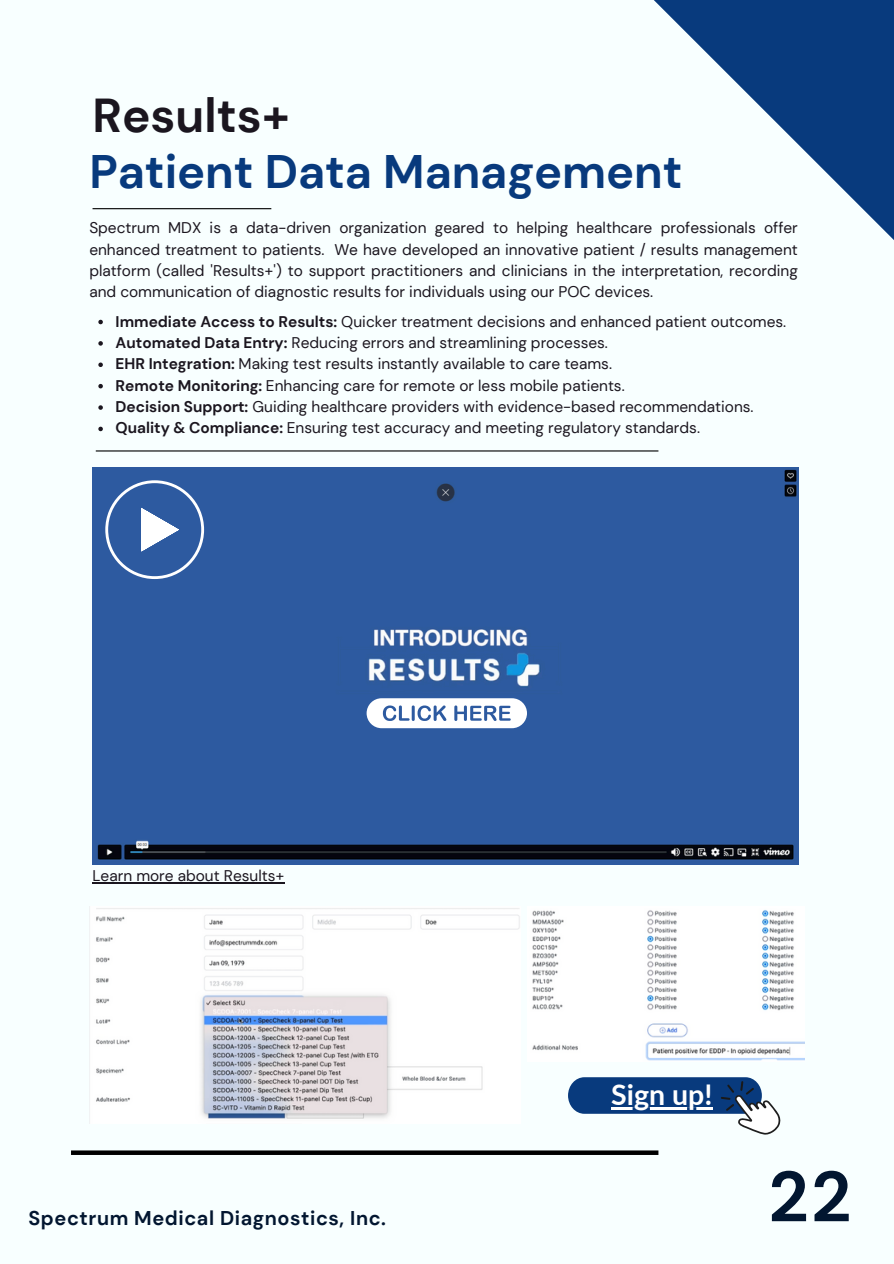
<style>
.page{position:relative;width:894px;height:1264px;background:#fff}
.page>*{position:absolute;margin:0;border:0;box-sizing:border-box;transform-origin:0 0}
.t1{font:700 70.95px "DM Sans";color:#021630}
.t2{font:700 47.55px "DM Sans";color:#1b161f}
.t3{font:700 46.95px "DM Sans";color:#083a7d}
.t4{font:700 28.5px "Lato";color:#fff}
.t5{font:700 19.95px "DM Sans";letter-spacing:.03em;color:#021630}
.t6{font:15.45px/21.3px "DM Sans";color:#1b161f;text-align:justify}
.s1{font-weight:700}
</style>
<div class="page">
<div style="left:0;top:0;width:893px;height:1263px;background:#f8ffff"></div>
<svg style="left:654px;top:0;width:239px;height:239px"></svg>
<hr style="left:92px;top:208px;width:179px;height:1px;background:#000">
<svg style="left:98px;top:320px;width:5px;height:4px"></svg>
<svg style="left:98px;top:341px;width:5px;height:4px"></svg>
<svg style="left:98px;top:362px;width:5px;height:5px"></svg>
<svg style="left:98px;top:384px;width:5px;height:4px"></svg>
<svg style="left:98px;top:405px;width:5px;height:5px"></svg>
<svg style="left:98px;top:426px;width:5px;height:5px"></svg>
<hr style="left:96px;top:450px;width:562px;height:1px;background:#000">
<svg style="left:71px;top:1150px;width:587px;height:4px;fill:#000"></svg>
<div style="left:92px;top:468px;width:706px;height:396px;background:#2d5aa0"></div>
<svg style="left:105px;top:480px;width:99px;height:99px"></svg>
<svg style="left:366px;top:698px;width:160px;height:30px"></svg>
<img style="left:89px;top:906px;width:431px;height:217px">
<img style="left:532px;top:910px;width:272px;height:151px">
<svg style="left:568px;top:1077px;width:212px;height:57px"></svg>
<hr style="left:92px;top:882px;width:192px;height:1px;background:#1b161f">
<hr style="left:611px;top:1107px;width:101px;height:3px;background:#fff">
<p class="t2" style="left:92px;top:85px;width:199px">Results+</p>
<p class="t3" style="left:89px;top:141px;width:594px">Patient Data Management</p>
<p class="t6" style="left:89px;top:217px;width:709px">Spectrum MDX is a data-driven organization geared to helping healthcare professionals offer enhanced treatment to patients. We have developed an innovative patient / results management platform (called 'Results+') to support practitioners and clinicians in the interpretation, recording and communication of diagnostic results for individuals using our POC devices.</p>
<p class="t6" style="left:116px;top:310px;width:672px"><span class="s1">Immediate Access to Results:</span> Quicker treatment decisions and enhanced patient outcomes.</p>
<h1 class="t6" style="left:116px;top:332px;width:493px"><span class="s1">Automated Data Entry:</span> Reducing errors and streamlining processes.</h1>
<h1 class="t6" style="left:116px;top:353px;width:497px"><span class="s1">EHR Integration:</span> Making test results instantly available to care teams.</h1>
<p class="t6" style="left:116px;top:375px;width:510px"><span class="s1">Remote Monitoring:</span> Enhancing care for remote or less mobile patients.</p>
<p class="t6" style="left:116px;top:396px;width:639px"><span class="s1">Decision Support:</span> Guiding healthcare providers with evidence-based recommendations.</p>
<p class="t6" style="left:116px;top:417px;width:585px"><span class="s1">Quality &amp; Compliance:</span> Ensuring test accuracy and meeting regulatory standards.</p>
<p class="t6" style="left:92px;top:865px;width:193px">Learn more about Results+</p>
<p class="t5" style="left:28px;top:1204px;width:359px">Spectrum Medical Diagnostics, Inc.</p>
<p class="t4" style="left:611px;top:1077px;width:103px">Sign up!</p>
<p class="t1" style="left:768px;top:1150px;width:85px">22</p>
</div>
